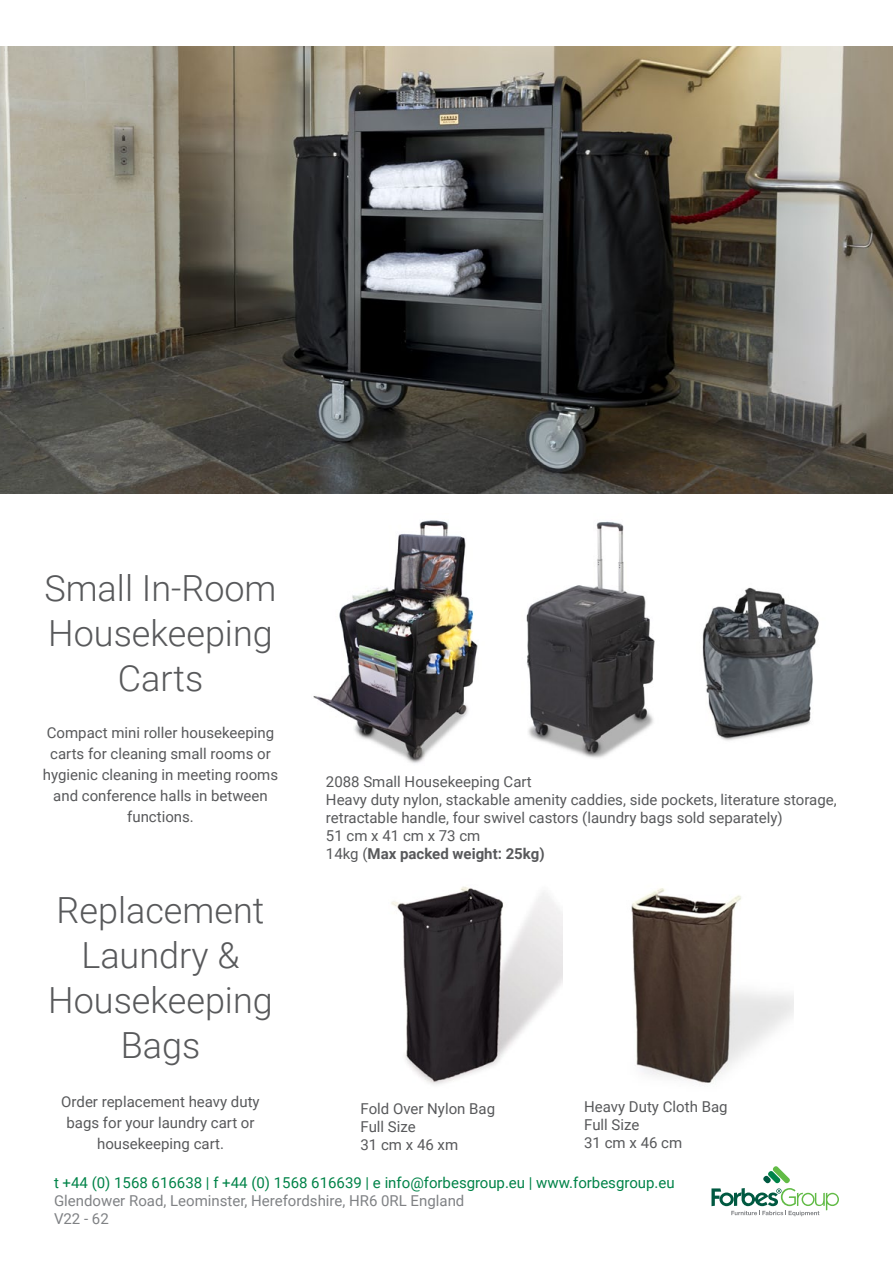
<style>
.page{position:relative;width:893px;height:1263px;background:#fff}
.page>*{position:absolute;margin:0;border:0;box-sizing:border-box;transform-origin:0 0}
.t1{font:300 36px/45px "Roboto";color:#58595b;text-align:center}
.t2{font:15px/18px "Roboto";color:#58595b}
.t3{font:15px "Roboto";color:#008348}
.t4{font:15px/18px "Roboto";color:#808285}
.s1{font-weight:700}
</style>
<div class="page">
<svg style="left:711px;top:1166px;width:128px;height:50px"></svg>
<img style="left:313px;top:520px;width:165px;height:244px">
<img style="left:702px;top:587px;width:117px;height:154px">
<img style="left:526px;top:521px;width:129px;height:237px">
<img style="left:391px;top:886px;width:172px;height:199px">
<img style="left:631px;top:888px;width:163px;height:195px">
<img style="left:0;top:47px;width:893px;height:446px">
<h1 class="t1" style="left:44px;top:564px;width:234px">Small In-Room<br>Housekeeping<br>Carts</h1>
<p class="t2" style="left:43px;top:721px;width:237px;line-height:21px;text-align:center">Compact mini roller housekeeping carts for cleaning small rooms or hygienic cleaning in meeting rooms and conference halls in between functions.</p>
<h1 class="t1" style="left:48px;top:886px;width:226px">Replacement<br>Laundry &amp;<br>Housekeeping<br>Bags</h1>
<p class="t2" style="left:61px;top:1091px;width:200px;line-height:21px;text-align:center">Order replacement heavy duty bags for your laundry cart or housekeeping cart.</p>
<p class="t2" style="left:326px;top:772px;width:512px">2088 Small Housekeeping Cart<br>Heavy duty nylon, stackable amenity caddies, side pockets, literature storage, retractable handle, four swivel castors (laundry bags sold separately)<br>51 cm x 41 cm x 73 cm<br>14kg (<span class="s1">Max packed weight: 25kg)</span></p>
<p class="t2" style="left:361px;top:1099px;width:136px">Fold Over Nylon Bag<br>Full Size<br>31 cm x 46 xm</p>
<p class="t2" style="left:584px;top:1097px;width:145px">Heavy Duty Cloth Bag<br>Full Size<br>31 cm x 46 cm</p>
<p class="t3" style="left:54px;top:1172px;width:622px">t +44 (0) 1568 616638 | f +44 (0) 1568 616639 | e info@forbesgroup.eu | www.forbesgroup.eu</p>
<p class="t4" style="left:54px;top:1191px;width:412px">Glendower Road, Leominster, Herefordshire, HR6 0RL England<br>V22 - 62</p>
</div>
